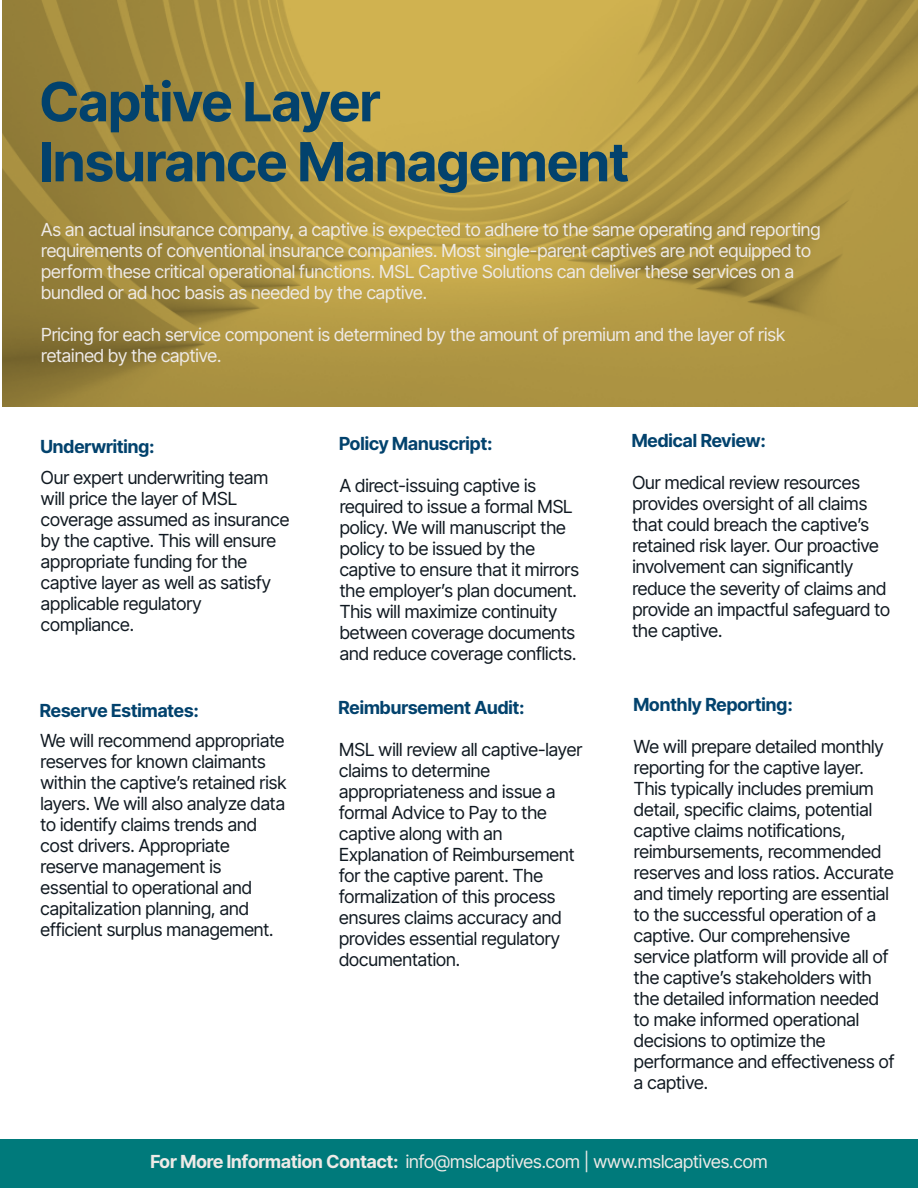
<style>
.page{position:relative;width:918px;height:1188px;background:#fff}
.page>*{position:absolute;margin:0;border:0;box-sizing:border-box;transform-origin:0 0}
.t1{font:700 54px/60px "Inter Tight";color:#02426d}
.t2{font:18px/21px "Inter Tight";color:#101921}
.t3{font:18px/21px "Inter Tight";color:#eeeae7}
.t4{font:700 18px "Inter Tight";color:#02426d}
.s1{font-weight:700}
</style>
<div class="page">
<img style="left:2px;top:0;width:916px;height:406px">
<div style="left:0;top:1140px;width:918px;height:48px;background:#007a7b"></div>
<h1 class="t1" style="left:40px;top:70px;width:590px">Captive Layer<br>Insurance Management</h1>
<p class="t3" style="left:41px;top:218px;width:781px">As an actual insurance company, a captive is expected to adhere to the same operating and reporting requirements of conventional insurance companies. Most single-parent captives are not equipped to perform these critical operational functions. MSL Captive Solutions can deliver these services on a bundled or ad hoc basis as needed by the captive.</p>
<p class="t3" style="left:41px;top:323px;width:745px">Pricing for each service component is determined by the amount of premium and the layer of risk retained by the captive.</p>
<p class="t4" style="left:40px;top:433px;width:116px">Underwriting:</p>
<p class="t2" style="left:41px;top:466px;width:250px">Our expert underwriting team will price the layer of MSL coverage assumed as insurance by the captive. This will ensure appropriate funding for the captive layer as well as satisfy applicable regulatory compliance.</p>
<p class="t4" style="left:40px;top:697px;width:161px">Reserve Estimates:</p>
<p class="t2" style="left:41px;top:730px;width:247px">We will recommend appropriate reserves for known claimants within the captiveʼs retained risk layers. We will also analyze data to identify claims trends and cost drivers. Appropriate reserve management is essential to operational and capitalization planning, and efficient surplus management.</p>
<p class="t4" style="left:339px;top:430px;width:155px">Policy Manuscript:</p>
<p class="t2" style="left:340px;top:475px;width:241px">A direct-issuing captive is required to issue a formal MSL policy. We will manuscript the policy to be issued by the captive to ensure that it mirrors the employerʼs plan document.<br>This will maximize continuity between coverage documents and reduce coverage conflicts.</p>
<p class="t4" style="left:339px;top:694px;width:188px">Reimbursement Audit:</p>
<p class="t2" style="left:339px;top:738px;width:245px">MSL will review all captive-layer claims to determine appropriateness and issue a formal Advice to Pay to the captive along with an<br>Explanation of Reimbursement for the captive parent. The formalization of this process ensures claims accuracy and provides essential regulatory documentation.</p>
<p class="t4" style="left:632px;top:427px;width:136px">Medical Review:</p>
<p class="t2" style="left:632px;top:472px;width:259px">Our medical review resources provides oversight of all claims that could breach the captiveʼs retained risk layer. Our proactive involvement can significantly reduce the severity of claims and provide an impactful safeguard to the captive.</p>
<p class="t4" style="left:633px;top:691px;width:161px">Monthly Reporting:</p>
<p class="t2" style="left:634px;top:735px;width:262px">We will prepare detailed monthly reporting for the captive layer.<br>This typically includes premium detail, specific claims, potential captive claims notifications, reimbursements, recommended reserves and loss ratios. Accurate and timely reporting are essential to the successful operation of a captive. Our comprehensive service platform will provide all of the captiveʼs stakeholders with the detailed information needed to make informed operational decisions to optimize the performance and effectiveness of a captive.</p>
<p class="t3" style="left:150px;top:1151px;width:619px"><span class="s1">For More Information Contact:</span> info@mslcaptives.com | www.mslcaptives.com</p>
</div>
